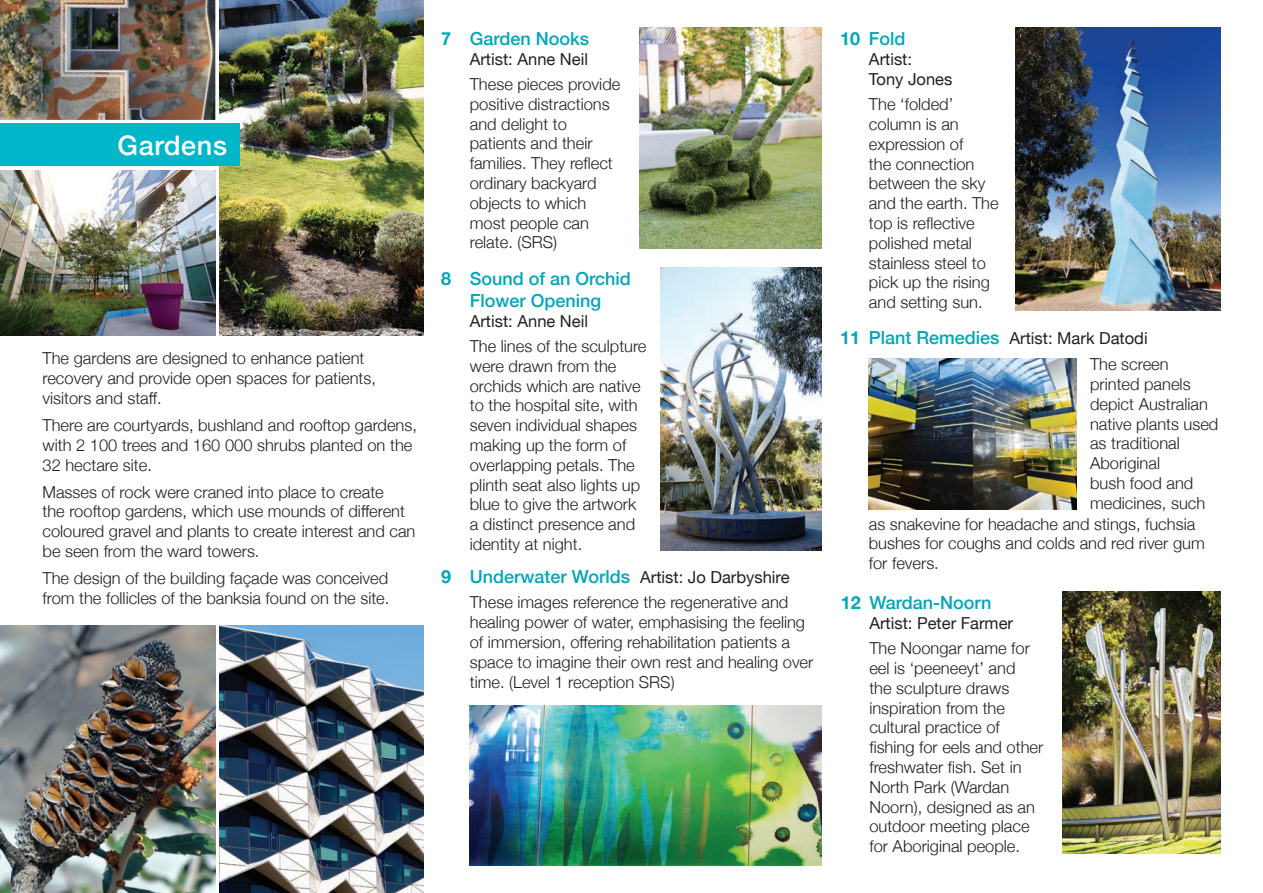
<style>
.page{position:relative;width:1263px;height:893px;background:#fff}
.page>*{position:absolute;margin:0;border:0;box-sizing:border-box;transform-origin:0 0}
.t1{font:500 27px "Helvetica Neue";letter-spacing:.025em;color:#fff}
.t2{font:500 18px/21.6px "Helvetica Neue";color:#00a6b9}
.t3{font:700 18px "Helvetica Neue";color:#00a6b9}
.t4{font:300 16.5px/19.8px "Helvetica Neue";color:#231f20}
.t5{font:16.5px/19.8px "Helvetica Neue";color:#231f20}
.s1{font-weight:500;font-size:18px;color:#00a6b9}
.s2{font-weight:400}
.s3{font-weight:700;font-size:18px;color:#00a6b9}
.s4{font-weight:300}
</style>
<div class="page">
<img style="left:1015px;top:28px;width:206px;height:282px">
<img style="left:660px;top:268px;width:162px;height:282px">
<img style="left:639px;top:28px;width:183px;height:220px">
<img style="left:470px;top:705px;width:351px;height:161px">
<img style="left:1062px;top:592px;width:159px;height:262px">
<img style="left:869px;top:358px;width:207px;height:151px">
<img style="left:0;top:626px;width:215px;height:267px">
<img style="left:219px;top:626px;width:204px;height:267px">
<img style="left:0;top:170px;width:215px;height:165px">
<img style="left:0;top:0;width:215px;height:120px">
<img style="left:219px;top:0;width:204px;height:335px">
<div style="left:0;top:123px;width:240px;height:43px;background:#00b6c8"></div>
<h1 class="t1" style="left:117px;top:123px;width:111px">Gardens</h1>
<p class="t4" style="left:43px;top:347px;width:335px">The gardens are designed to enhance patient recovery and provide open spaces for patients, visitors and staff.</p>
<p class="t4" style="left:43px;top:414px;width:376px">There are courtyards, bushland and rooftop gardens, with 2 100 trees and 160 000 shrubs planted on the<br>32 hectare site.</p>
<p class="t4" style="left:43px;top:481px;width:374px">Masses of rock were craned into place to create<br>the rooftop gardens, which use mounds of different coloured gravel and plants to create interest and can be seen from the ward towers.</p>
<p class="t4" style="left:43px;top:567px;width:348px">The design of the building façade was conceived from the follicles of the banksia found on the site.</p>
<p class="t3" style="left:441px;top:25px;width:12px">7</p>
<p class="t2" style="left:470px;top:26px;width:121px">Garden Nooks</p>
<p class="t5" style="left:470px;top:50px;width:120px">Artist: Anne Neil</p>
<p class="t4" style="left:470px;top:73px;width:152px">These pieces provide positive distractions and delight to patients and their families. They reflect ordinary backyard objects to which most people can relate. (SRS)</p>
<p class="t3" style="left:441px;top:265px;width:12px">8</p>
<p class="t2" style="left:470px;top:267px;width:163px">Sound of an Orchid<br>Flower Opening</p>
<p class="t5" style="left:470px;top:312px;width:120px">Artist: Anne Neil</p>
<p class="t4" style="left:470px;top:335px;width:178px">The lines of the sculpture were drawn from the orchids which are native to the hospital site, with seven individual shapes making up the form of overlapping petals. The plinth seat also lights up blue to give the artwork a distinct presence and identity at night.</p>
<p class="t3" style="left:441px;top:563px;width:12px">9</p>
<p class="t4" style="left:470px;top:563px;width:321px;line-height:25.2px"><span class="s1">Underwater Worlds</span> <span class="s2">Artist: Jo Darbyshire<br></span>These images reference the regenerative and</p>
<p class="t4" style="left:470px;top:611px;width:345px">healing power of water, emphasising the feeling of immersion, offering rehabilitation patients a space to imagine their own rest and healing over time. (Level 1 reception SRS)</p>
<p class="t3" style="left:840px;top:25px;width:22px">10</p>
<p class="t2" style="left:869px;top:27px;width:38px">Fold</p>
<p class="t5" style="left:869px;top:50px;width:85px">Artist:<br>Tony Jones</p>
<p class="t4" style="left:869px;top:93px;width:131px">The ‘folded’ column is an expression of<br>the connection between the sky and the earth. The top is reflective polished metal stainless steel to pick up the rising and setting sun.</p>
<p class="t5" style="left:1090px;top:326px;width:80px;line-height:26.2px;text-indent:-250px"><span class="s3">11</span> <span class="s1">Plant Remedies</span> Artist: Mark Datodi<br><span class="s4">The screen</span></p>
<p class="t4" style="left:1090px;top:373px;width:102px">printed panels</p>
<p class="t4" style="left:1090px;top:393px;width:119px">depict Australian</p>
<p class="t4" style="left:1090px;top:413px;width:130px">native plants used</p>
<p class="t4" style="left:1090px;top:432px;width:91px">as traditional</p>
<p class="t4" style="left:1090px;top:452px;width:71px">Aboriginal</p>
<p class="t4" style="left:1090px;top:472px;width:105px">bush food and</p>
<p class="t4" style="left:1090px;top:492px;width:117px">medicines, such</p>
<p class="t4" style="left:869px;top:513px;width:328px">as snakevine for headache and stings, fuchsia</p>
<p class="t4" style="left:869px;top:532px;width:337px">bushes for coughs and colds and red river gum</p>
<p class="t4" style="left:869px;top:552px;width:71px">for fevers.</p>
<p class="t3" style="left:841px;top:589px;width:22px">12</p>
<p class="t2" style="left:869px;top:590px;width:124px">Wardan-Noorn</p>
<p class="t5" style="left:869px;top:614px;width:145px">Artist: Peter Farmer</p>
<p class="t4" style="left:869px;top:637px;width:175px">The Noongar name for eel is ‘peeneeyt’ and<br>the sculpture draws inspiration from the cultural practice of fishing for eels and other freshwater fish. Set in<br>North Park (Wardan<br>Noorn), designed as an outdoor meeting place for Aboriginal people.</p>
</div>
